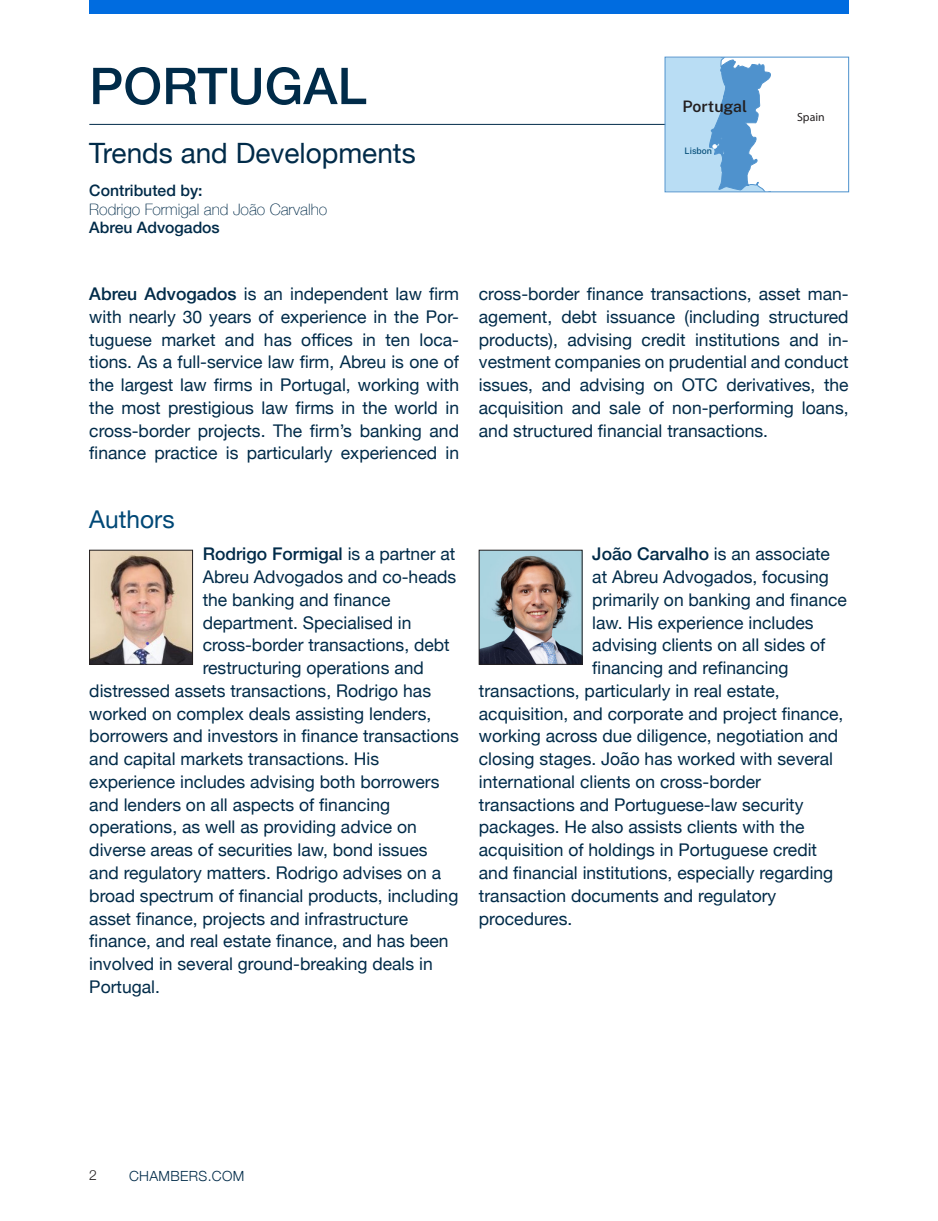
<style>
.page{position:relative;width:938px;height:1221px;background:#fff}
.page>*{position:absolute;margin:0;border:0;box-sizing:border-box;transform-origin:0 0}
.t1{font:500 50.75px "Helvetica Neue";letter-spacing:.005em;color:#002b49}
.LPG_head1{font:28px "Helvetica Neue";color:#002b49}
.Authors{font:24.5px "Helvetica Neue";color:#004876}
.Author_paragraph_with_keep{font:17.5px "Helvetica Neue";color:#002b49}
.Firm_paragraph{font:17.5px/22.8px "Helvetica Neue";color:#002b49;text-align:justify}
.Author_paragraph_with_keep-2{font:500 17.5px "Helvetica Neue";color:#002b49}
.t2{font:600 15.92px "Public Sans";letter-spacing:-.005em;color:#231f20}
.LPG_contributedBy{font:100 15.75px/19.2px "Helvetica Neue";color:#002b49}
.LPG_contributedBy-2{font:500 15.75px "Helvetica Neue";color:#002b49}
.t3{font:300 14px "Helvetica Neue";letter-spacing:.025em;color:#002b49}
.t4{font:300 14px "Helvetica Neue";color:#231f20}
.t5{font:11.9px "Myriad Pro";color:#231f20}
.t6{font:500 8.92px "Public Sans";color:#054e79}
.s1{font-weight:500}
.s2{font-weight:400}
</style>
<div class="page">
<hr style="left:89px;top:124px;width:759px;height:1px;background:#002b49">
<div style="left:89px;top:0;width:759px;height:14px;background:#006ce0"></div>
<div style="left:665px;top:57px;width:183px;height:135px;background:#b9ddf4"></div>
<svg style="left:709px;top:59px;width:137px;height:131px;background:#cce0f1"></svg>
<div style="left:665px;top:57px;width:183px;height:135px;border:1px solid #4f92cd"></div>
<img style="left:91px;top:552px;width:100px;height:110px">
<div style="left:89px;top:550px;width:104px;height:114px;border:1px solid #231f20"></div>
<img style="left:481px;top:552px;width:99px;height:110px">
<div style="left:479px;top:550px;width:103px;height:114px;border:1px solid #231f20"></div>
<h1 class="t1" style="left:89px;top:45px;width:279px">PORTUGAL</h1>
<p class="LPG_head1" style="left:89px;top:133px;width:328px">Trends and Developments</p>
<p class="LPG_contributedBy" style="left:89px;top:180px;width:239px"><span class="s1">Contributed by:<br></span>Rodrigo Formigal and João Carvalho</p>
<p class="LPG_contributedBy-2" style="left:89px;top:214px;width:132px">Abreu Advogados</p>
<p class="t2" style="left:682px;top:94px;width:66px">Portugal</p>
<p class="t6" style="left:684px;top:144px;width:29px">Lisbon</p>
<p class="t5" style="left:797px;top:109px;width:29px">Spain</p>
<p class="Firm_paragraph" style="left:89px;top:283px;width:371px"><span class="s1">Abreu Advogados</span> is an independent law firm with nearly 30 years of experience in the Por&shy;tuguese market and has offices in ten loca&shy;tions. As a full-service law firm, Abreu is one of the largest law firms in Portugal, working with the most prestigious law firms in the world in cross-border projects. The firm’s banking and finance practice is particularly experienced in</p>
<p class="Firm_paragraph" style="left:479px;top:283px;width:371px">cross-border finance transactions, asset man&shy;agement, debt issuance (including structured products), advising credit institutions and in&shy;vestment companies on prudential and conduct issues, and advising on OTC derivatives, the acquisition and sale of non-performing loans, and structured financial transactions.</p>
<p class="Authors" style="left:89px;top:501px;width:87px">Authors</p>
<p class="Author_paragraph_with_keep-2" style="left:203px;top:540px;width:254px">Rodrigo Formigal <span class="s2">is a partner at</span></p>
<p class="Author_paragraph_with_keep" style="left:203px;top:564px;width:255px">Abreu Advogados and co-heads</p>
<p class="Author_paragraph_with_keep" style="left:203px;top:587px;width:189px">the banking and finance</p>
<p class="Author_paragraph_with_keep" style="left:203px;top:609px;width:210px">department. Specialised in</p>
<p class="Author_paragraph_with_keep" style="left:203px;top:632px;width:248px">cross-border transactions, debt</p>
<p class="Author_paragraph_with_keep" style="left:203px;top:655px;width:223px">restructuring operations and</p>
<p class="Author_paragraph_with_keep" style="left:89px;top:678px;width:343px">distressed assets transactions, Rodrigo has</p>
<p class="Author_paragraph_with_keep" style="left:89px;top:700px;width:343px">worked on complex deals assisting lenders,</p>
<p class="Author_paragraph_with_keep" style="left:89px;top:723px;width:371px">borrowers and investors in finance transactions</p>
<p class="Author_paragraph_with_keep" style="left:89px;top:746px;width:291px">and capital markets transactions. His</p>
<p class="Author_paragraph_with_keep" style="left:89px;top:769px;width:352px">experience includes advising both borrowers</p>
<p class="Author_paragraph_with_keep" style="left:89px;top:791px;width:302px">and lenders on all aspects of financing</p>
<p class="Author_paragraph_with_keep" style="left:89px;top:814px;width:329px">operations, as well as providing advice on</p>
<p class="Author_paragraph_with_keep" style="left:89px;top:837px;width:340px">diverse areas of securities law, bond issues</p>
<p class="Author_paragraph_with_keep" style="left:89px;top:860px;width:353px">and regulatory matters. Rodrigo advises on a</p>
<p class="Author_paragraph_with_keep" style="left:89px;top:882px;width:370px">broad spectrum of financial products, including</p>
<p class="Author_paragraph_with_keep" style="left:89px;top:905px;width:320px">asset finance, projects and infrastructure</p>
<p class="Author_paragraph_with_keep" style="left:89px;top:928px;width:361px">finance, and real estate finance, and has been</p>
<p class="Author_paragraph_with_keep" style="left:89px;top:951px;width:345px">involved in several ground-breaking deals in</p>
<p class="Author_paragraph_with_keep" style="left:89px;top:973px;width:72px">Portugal.</p>
<p class="Author_paragraph_with_keep" style="left:592px;top:541px;width:239px"><span class="s1">João Carvalho</span> is an associate</p>
<p class="Author_paragraph_with_keep" style="left:592px;top:564px;width:238px">at Abreu Advogados, focusing</p>
<p class="Author_paragraph_with_keep" style="left:592px;top:587px;width:256px">primarily on banking and finance</p>
<p class="Author_paragraph_with_keep" style="left:592px;top:609px;width:223px">law. His experience includes</p>
<p class="Author_paragraph_with_keep" style="left:592px;top:632px;width:235px">advising clients on all sides of</p>
<p class="Author_paragraph_with_keep" style="left:592px;top:655px;width:198px">financing and refinancing</p>
<p class="Author_paragraph_with_keep" style="left:479px;top:678px;width:302px">transactions, particularly in real estate,</p>
<p class="Author_paragraph_with_keep" style="left:479px;top:700px;width:366px">acquisition, and corporate and project finance,</p>
<p class="Author_paragraph_with_keep" style="left:479px;top:723px;width:361px">working across due diligence, negotiation and</p>
<p class="Author_paragraph_with_keep" style="left:479px;top:746px;width:355px">closing stages. João has worked with several</p>
<p class="Author_paragraph_with_keep" style="left:479px;top:769px;width:283px">international clients on cross-border</p>
<p class="Author_paragraph_with_keep" style="left:479px;top:791px;width:326px">transactions and Portuguese-law security</p>
<p class="Author_paragraph_with_keep" style="left:479px;top:814px;width:327px">packages. He also assists clients with the</p>
<p class="Author_paragraph_with_keep" style="left:479px;top:837px;width:340px">acquisition of holdings in Portuguese credit</p>
<p class="Author_paragraph_with_keep" style="left:479px;top:860px;width:356px">and financial institutions, especially regarding</p>
<p class="Author_paragraph_with_keep" style="left:479px;top:882px;width:299px">transaction documents and regulatory</p>
<p class="Author_paragraph_with_keep" style="left:479px;top:905px;width:95px">procedures.</p>
<p class="t4" style="left:89px;top:1163px;width:9px">2</p>
<p class="t3" style="left:129px;top:1164px;width:117px">CHAMBERS.COM</p>
</div>
